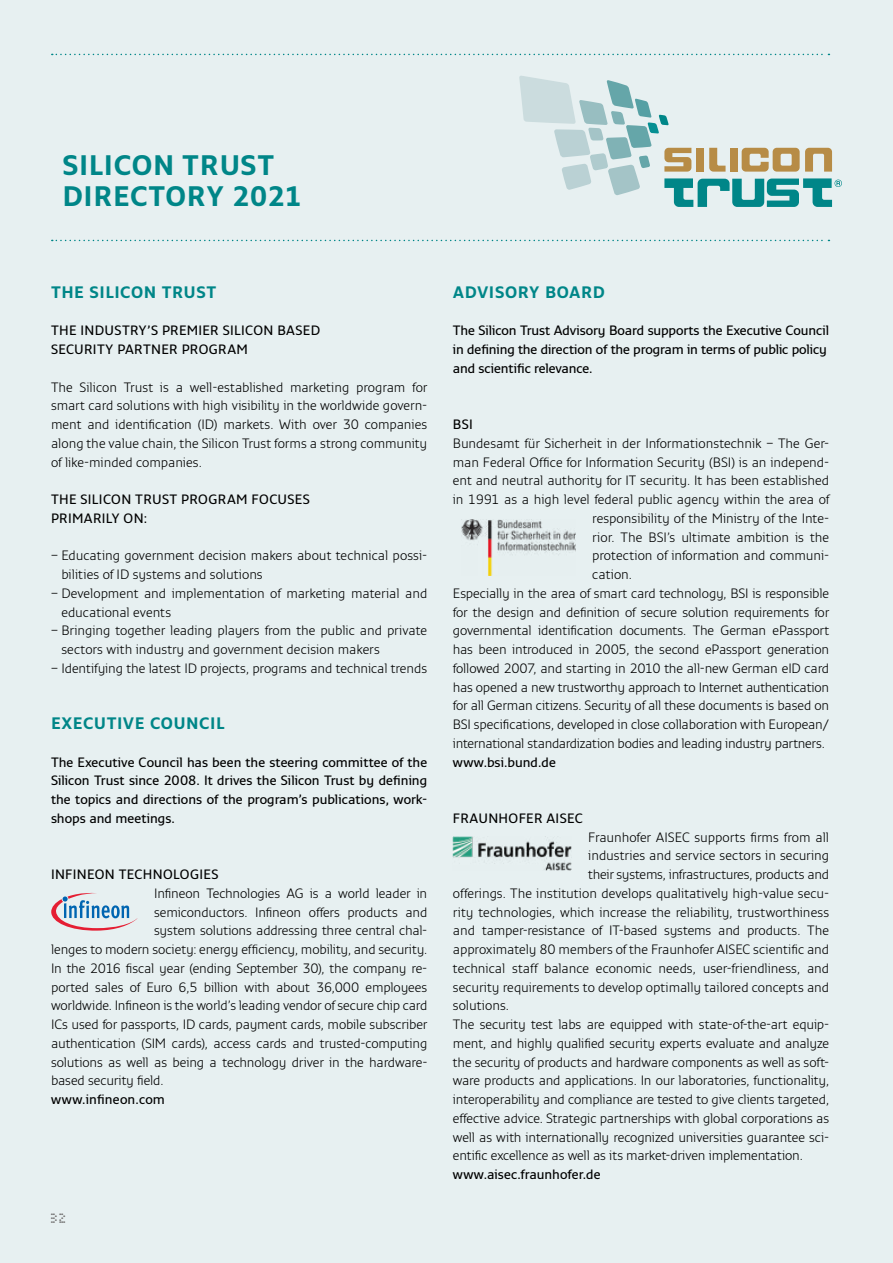
<style>
.page{position:relative;width:893px;height:1263px;background:#e7f0f1}
.page>*{position:absolute;margin:0;border:0;box-sizing:border-box;transform-origin:0 0}
.t1{font:700 28.05px/30.6px "Monitor";letter-spacing:.02em;color:#008688}
.t2{font:700 16.5px "Monitor";letter-spacing:.03em;color:#008688}
.t3{font:15px "Close Dotter";color:#706f6f}
.t4{font:300 13.5px/18.8px "Monitor";letter-spacing:-.01em;color:#000}
.t5{font:600 13.5px/18.8px "Monitor";color:#000;text-align:justify}
.t6{font:600 13.5px/18.8px "Monitor";letter-spacing:.025em;color:#000}
.t7{font:600 13.5px/18.8px "Monitor";letter-spacing:.02em;color:#000}
</style>
<div class="page">
<svg style="left:519px;top:76px;width:323px;height:131px"></svg>
<svg style="left:51px;top:893px;width:86px;height:38px"></svg>
<img style="left:453px;top:836px;width:118px;height:34px">
<img style="left:461px;top:520px;width:114px;height:55px">
<svg style="left:52px;top:54px;width:777px;height:1px"></svg>
<svg style="left:52px;top:240px;width:777px;height:1px"></svg>
<h1 class="t1" style="left:63px;top:149px;width:241px">SILICON TRUST<br>DIRECTORY 2021</h1>
<p class="t2" style="left:51px;top:282px;width:167px">THE SILICON TRUST</p>
<p class="t7" style="left:51px;top:321px;width:271px">THE INDUSTRY’S PREMIER SILICON BASED<br>SECURITY PARTNER PROGRAM</p>
<p class="t4" style="left:51px;top:377px;width:378px;text-align:justify">The Silicon Trust is a well-established marketing program for smart card solutions with high visibility in the worldwide govern&shy;ment and identification (ID) markets. With over 30 companies along the value chain, the Silicon Trust forms a strong community of like-minded companies.</p>
<p class="t6" style="left:51px;top:489px;width:260px">THE SILICON TRUST PROGRAM FOCUSES<br>PRIMARILY ON:</p>
<p class="t4" style="left:61px;top:546px;width:367px;text-indent:-10px">– Educating government decision makers about technical possi&shy;bilities of ID systems and solutions</p>
<p class="t4" style="left:61px;top:583px;width:367px;text-indent:-10px">– Development and implementation of marketing material and educational events</p>
<p class="t4" style="left:61px;top:621px;width:367px;text-indent:-10px">– Bringing together leading players from the public and private sectors with industry and government decision makers</p>
<p class="t4" style="left:51px;top:658px;width:378px">– Identifying the latest ID projects, programs and technical trends</p>
<p class="t2" style="left:51px;top:713px;width:175px">EXECUTIVE COUNCIL</p>
<p class="t5" style="left:51px;top:752px;width:378px">The Executive Council has been the steering committee of the Silicon Trust since 2008. It drives the Silicon Trust by defining the topics and directions of the program’s publications, work&shy;shops and meetings.</p>
<p class="t6" style="left:51px;top:864px;width:169px">INFINEON TECHNOLOGIES</p>
<p class="t4" style="left:154px;top:883px;width:275px">Infineon Technologies AG is a world leader in</p>
<p class="t4" style="left:154px;top:902px;width:275px">semiconductors. Infineon offers products and</p>
<p class="t4" style="left:154px;top:921px;width:275px">system solutions addressing three central chal-</p>
<p class="t4" style="left:51px;top:939px;width:378px">lenges to modern society: energy efficiency, mobility, and security.</p>
<p class="t4" style="left:51px;top:958px;width:378px">In the 2016 fiscal year (ending September 30), the company re-</p>
<p class="t4" style="left:51px;top:977px;width:378px">ported sales of Euro 6,5 billion with about 36,000 employees</p>
<p class="t4" style="left:51px;top:996px;width:378px">worldwide. Infineon is the world’s leading vendor of secure chip card</p>
<p class="t4" style="left:51px;top:1014px;width:378px">ICs used for passports, ID cards, payment cards, mobile subscriber</p>
<p class="t4" style="left:51px;top:1033px;width:378px">authentication (SIM cards), access cards and trusted-computing</p>
<p class="t4" style="left:51px;top:1052px;width:378px">solutions as well as being a technology driver in the hardware-</p>
<p class="t4" style="left:51px;top:1071px;width:114px">based security field.</p>
<p class="t5" style="left:51px;top:1089px;width:116px">www.infineon.com</p>
<p class="t3" style="left:51px;top:1210px;width:18px">32</p>
<p class="t2" style="left:453px;top:282px;width:153px">ADVISORY BOARD</p>
<p class="t5" style="left:453px;top:321px;width:378px;text-align:left">The Silicon Trust Advisory Board supports the Executive Council in defining the direction of the program in terms of public policy and scientific relevance.</p>
<p class="t5" style="left:453px;top:414px;width:21px">BSI</p>
<p class="t4" style="left:453px;top:433px;width:378px">Bundesamt für Sicherheit in der Informationstechnik – The Ger-</p>
<p class="t4" style="left:453px;top:452px;width:378px">man Federal Office for Information Security (BSI) is an independ-</p>
<p class="t4" style="left:453px;top:471px;width:378px">ent and neutral authority for IT security. It has been established</p>
<p class="t4" style="left:453px;top:489px;width:378px">in 1991 as a high level federal public agency within the area of</p>
<p class="t4" style="left:592px;top:508px;width:238px">responsibility of the Ministry of the Inte-</p>
<p class="t4" style="left:592px;top:527px;width:238px">rior. The BSI’s ultimate ambition is the</p>
<p class="t4" style="left:592px;top:546px;width:238px">protection of information and communi-</p>
<p class="t4" style="left:592px;top:564px;width:41px">cation.</p>
<p class="t4" style="left:453px;top:583px;width:378px">Especially in the area of smart card technology, BSI is responsible</p>
<p class="t4" style="left:453px;top:602px;width:378px">for the design and definition of secure solution requirements for</p>
<p class="t4" style="left:453px;top:621px;width:378px">governmental identification documents. The German ePassport</p>
<p class="t4" style="left:453px;top:639px;width:378px">has been introduced in 2005, the second ePassport generation</p>
<p class="t4" style="left:453px;top:658px;width:378px">followed 2007, and starting in 2010 the all-new German eID card</p>
<p class="t4" style="left:453px;top:677px;width:378px">has opened a new trustworthy approach to Internet authentication</p>
<p class="t4" style="left:453px;top:696px;width:378px">for all German citizens. Security of all these documents is based on</p>
<p class="t4" style="left:453px;top:714px;width:378px">BSI specifications, developed in close collaboration with European/</p>
<p class="t4" style="left:453px;top:733px;width:373px">international standardization bodies and leading industry partners.</p>
<p class="t5" style="left:453px;top:752px;width:105px">www.bsi.bund.de</p>
<p class="t6" style="left:453px;top:808px;width:131px">FRAUNHOFER AISEC</p>
<p class="t4" style="left:588px;top:827px;width:242px">Fraunhofer AISEC supports firms from all</p>
<p class="t4" style="left:588px;top:846px;width:242px">industries and service sectors in securing</p>
<p class="t4" style="left:588px;top:864px;width:242px">their systems, infrastructures, products and</p>
<p class="t4" style="left:453px;top:883px;width:378px">offerings. The institution develops qualitatively high-value secu-</p>
<p class="t4" style="left:453px;top:902px;width:378px">rity technologies, which increase the reliability, trustworthiness</p>
<p class="t4" style="left:453px;top:921px;width:378px">and tamper-resistance of IT-based systems and products. The</p>
<p class="t4" style="left:453px;top:939px;width:378px">approximately 80 members of the Fraunhofer AISEC scientific and</p>
<p class="t4" style="left:453px;top:958px;width:378px">technical staff balance economic needs, user-friendliness, and</p>
<p class="t4" style="left:453px;top:977px;width:378px">security requirements to develop optimally tailored concepts and</p>
<p class="t4" style="left:453px;top:996px;width:58px">solutions.</p>
<p class="t4" style="left:453px;top:1014px;width:378px">The security test labs are equipped with state-of-the-art equip-</p>
<p class="t4" style="left:453px;top:1033px;width:378px">ment, and highly qualified security experts evaluate and analyze</p>
<p class="t4" style="left:453px;top:1052px;width:378px">the security of products and hardware components as well as soft-</p>
<p class="t4" style="left:453px;top:1071px;width:378px">ware products and applications. In our laboratories, functionality,</p>
<p class="t4" style="left:453px;top:1089px;width:378px">interoperability and compliance are tested to give clients targeted,</p>
<p class="t4" style="left:453px;top:1108px;width:378px">effective advice. Strategic partnerships with global corporations as</p>
<p class="t4" style="left:453px;top:1127px;width:378px">well as with internationally recognized universities guarantee sci-</p>
<p class="t4" style="left:453px;top:1146px;width:352px">entific excellence as well as its market-driven implementation.</p>
<p class="t5" style="left:453px;top:1164px;width:149px">www.aisec.fraunhofer.de</p>
</div>
